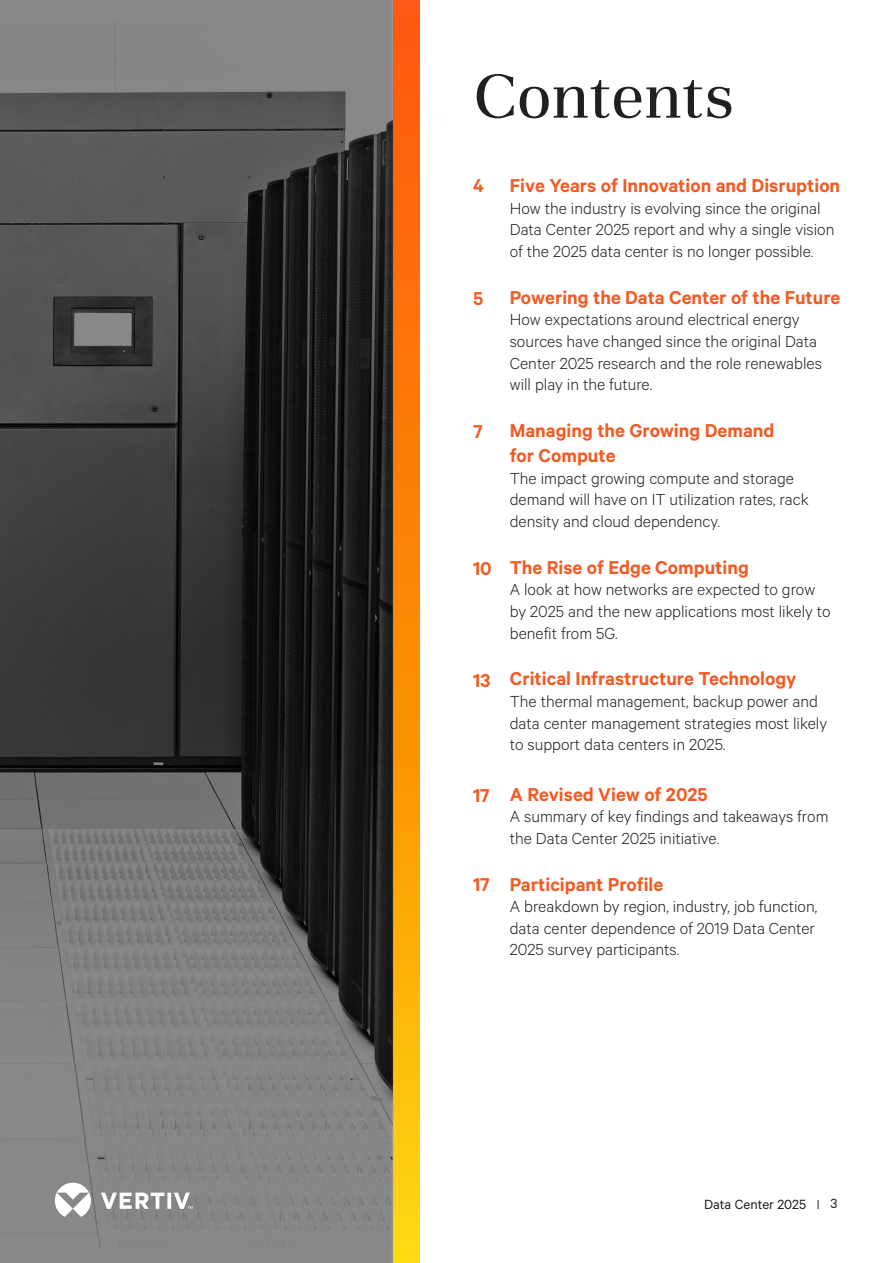
<style>
.page{position:relative;width:893px;height:1263px;background:#fff}
.page>*{position:absolute;margin:0;border:0;box-sizing:border-box;transform-origin:0 0}
.t1{font:72px "Unna";color:#231f20}
.t2{font:600 21px/25.2px "Calibre";color:#f15b24}
.t3{font:300 18px/21.6px "Calibre";color:#231f20}
.t4{font:15px "Calibre";color:#231f20}
</style>
<div class="page">
<div style="left:393px;top:16px;width:26px;height:1247px;background:linear-gradient(to bottom,#fd5209,#fdd109)"></div>
<svg style="left:0;top:0;width:393px;height:1263px"></svg>
<svg style="left:55px;top:1183px;width:138px;height:34px"></svg>
<h1 class="t1" style="left:473px;top:54px;width:262px">Contents</h1>
<p class="t2" style="left:473px;top:172px;width:12px">4</p>
<p class="t2" style="left:473px;top:286px;width:12px">5</p>
<p class="t2" style="left:473px;top:418px;width:11px">7</p>
<p class="t2" style="left:473px;top:555px;width:20px">10</p>
<p class="t2" style="left:473px;top:667px;width:19px">13</p>
<p class="t2" style="left:473px;top:782px;width:18px">17</p>
<p class="t2" style="left:473px;top:871px;width:18px">17</p>
<p class="t2" style="left:510px;top:172px;width:332px">Five Years of Innovation and Disruption</p>
<p class="t3" style="left:510px;top:197px;width:326px">How the industry is evolving since the original<br>Data Center 2025 report and why a single vision of the 2025 data center is no longer possible.</p>
<p class="t2" style="left:510px;top:284px;width:332px">Powering the Data Center of the Future</p>
<p class="t3" style="left:510px;top:308px;width:314px">How expectations around electrical energy sources have changed since the original Data Center 2025 research and the role renewables will play in the future.</p>
<p class="t2" style="left:510px;top:417px;width:266px">Managing the Growing Demand for Compute</p>
<p class="t3" style="left:510px;top:467px;width:300px">The impact growing compute and storage demand will have on IT utilization rates, rack density and cloud dependency.</p>
<p class="t2" style="left:510px;top:554px;width:241px">The Rise of Edge Computing</p>
<p class="t3" style="left:510px;top:578px;width:322px">A look at how networks are expected to grow by 2025 and the new applications most likely to benefit from 5G.</p>
<p class="t2" style="left:510px;top:666px;width:288px">Critical Infrastructure Technology</p>
<p class="t3" style="left:510px;top:690px;width:319px">The thermal management, backup power and data center management strategies most likely to support data centers in 2025.</p>
<p class="t2" style="left:510px;top:781px;width:199px">A Revised View of 2025</p>
<p class="t3" style="left:510px;top:805px;width:320px">A summary of key findings and takeaways from the Data Center 2025 initiative.</p>
<p class="t2" style="left:510px;top:871px;width:155px">Participant Profile</p>
<p class="t3" style="left:510px;top:895px;width:309px">A breakdown by region, industry, job function, data center dependence of 2019 Data Center<br>2025 survey participants.</p>
<p class="t4" style="left:704px;top:1196px;width:103px">Data Center 2025</p>
<p class="t4" style="left:831px;top:1195px;width:8px">3</p>
</div>
